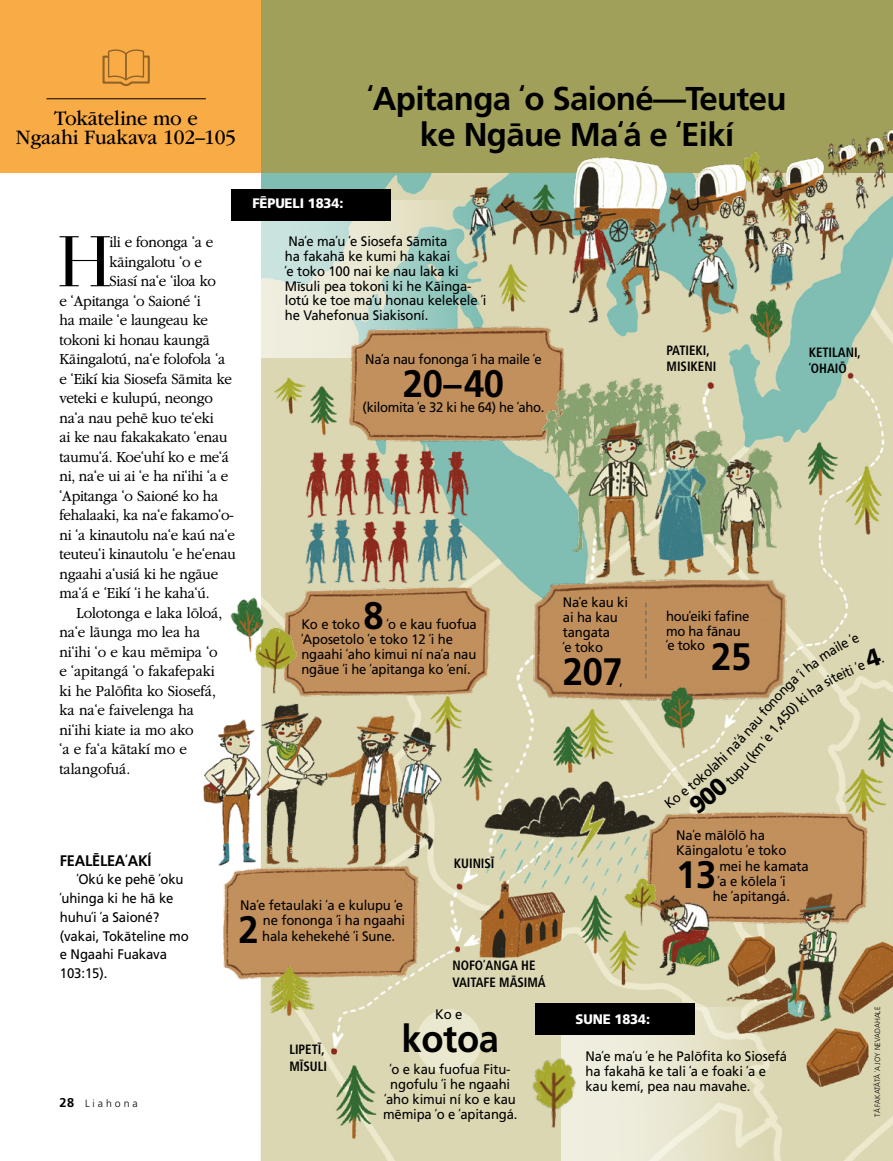
<style>
.page{position:relative;width:893px;height:1161px;background:#fff}
.page>*{position:absolute;margin:0;border:0;box-sizing:border-box;transform-origin:0 0}
.ARTCL_para_first_CFM{font:71.1px "Bauer Bodonilds Lat";color:#000;scale:.95 1}
.FIGimg_para_center{font:700 38.25px "Frutigerlds Lat";letter-spacing:-.01em;color:#000;scale:.95 1}
.FIGimg_para{font:700 38.25px "Frutigerlds Lat";letter-spacing:-.01em;color:#000;scale:.95 1}
.ARTCL_title_CFM{font:700 33px/36px "Frutigerlds Lat";letter-spacing:-.02em;color:#000;text-align:center}
.t1{font:21.45px/19.5px "Garamondlds Lat";letter-spacing:-.01em;color:#000;text-align:center;scale:.95 1}
.ARTCL_para_first_CFM-2{font:300 16.05px "Garamondlds Lat Plus";letter-spacing:-.02em;color:#000;scale:.95 1}
.ARTCL_para{font:300 16.05px/19.5px "Garamondlds Lat Plus";letter-spacing:-.01em;color:#000;scale:.95 1}
.SIDE_title_SMALL{font:700 15.3px "Frutigerlds Lat";letter-spacing:-.015em;color:#000;scale:.95 1}
.FIGimg_para-2{font:13.8px/14.9px "Frutigerlds Lat";letter-spacing:-.01em;color:#000;scale:.95 1}
.FIGimg_para_center-2{font:13.8px/14.9px "Frutigerlds Lat";letter-spacing:-.01em;color:#000;text-align:center;scale:.95 1}
.SIDE_para_SMALL{font:13.8px/18.8px "Frutigerlds Lat";letter-spacing:-.01em;color:#000;scale:.95 1}
.FIGimg_para-3{font:900 13.8px "Frutigerlds Lat";letter-spacing:-.01em;color:#fff;scale:.95 1}
.FIGimg_para-4{font:13.8px "Frutigerlds Lat";letter-spacing:-.01em;color:#000;scale:.94 1}
.FIGimg_para_CUSTOM_Z{font:700 condensed 13.5px/16.2px "Frutigerlds Lat";color:#000;scale:.95 1}
.t2{font:300 10.5px "Frutigerlds Lat";letter-spacing:.28em;color:#000}
.FIGimg-CRDT_para{font:300 7.65px "Frutigerlds Lat";color:#000;scale:.95 1}
.s1{font-weight:700;font-size:12.75px}
</style>
<div class="page">
<div style="left:0;top:0;width:261px;height:172px;background:#f9ab45"></div>
<img style="left:261px;top:172px;width:632px;height:989px">
<div style="left:261px;top:0;width:632px;height:172px;background:#a0a05a"></div>
<div style="left:416px;top:1009px;width:65px;height:65px;background:#eae8cf;border-radius:50%"></div>
<img style="left:616px;top:1007px;width:183px;height:154px">
<img style="left:247px;top:201px;width:148px;height:157px">
<img style="left:594px;top:790px;width:279px;height:171px">
<img style="left:726px;top:880px;width:167px;height:257px">
<img style="left:331px;top:312px;width:257px;height:144px">
<img style="left:223px;top:885px;width:212px;height:105px">
<img style="left:203px;top:719px;width:250px;height:166px">
<img style="left:265px;top:417px;width:235px;height:149px">
<img style="left:260px;top:566px;width:258px;height:153px">
<img style="left:395px;top:130px;width:498px;height:215px">
<img style="left:517px;top:993px;width:99px;height:168px">
<img style="left:230px;top:569px;width:102px;height:137px">
<img style="left:261px;top:940px;width:81px;height:87px">
<img style="left:518px;top:565px;width:287px;height:156px">
<img style="left:651px;top:654px;width:60px;height:102px">
<img style="left:632px;top:878px;width:87px;height:119px">
<img style="left:741px;top:284px;width:48px;height:63px">
<img style="left:614px;top:860px;width:52px;height:71px">
<img style="left:521px;top:347px;width:285px;height:244px">
<hr style="left:46px;top:99px;width:160px;height:1px;background:#000">
<svg style="left:102px;top:50px;width:48px;height:36px"></svg>
<div style="left:231px;top:189px;width:160px;height:31px;background:#000"></div>
<div style="left:535px;top:1003px;width:160px;height:32px;background:#000"></div>
<svg style="left:645px;top:603px;width:2px;height:75px"></svg>
<svg style="left:664px;top:727px;width:92px;height:87px;background:#dbd7b3"></svg>
<svg style="left:769px;top:634px;width:115px;height:99px;background:#d8d2ad"></svg>
<p class="t1" style="left:16px;top:108px;width:233px">Tokāteline mo e<br>Ngaahi Fuakava 102–105</p>
<p class="ARTCL_para_first_CFM" style="left:58px;top:204px;width:57px">H</p>
<p class="ARTCL_para_first_CFM-2" style="left:110px;top:231px;width:111px">ili e fononga ʻa e</p>
<p class="ARTCL_para_first_CFM-2" style="left:110px;top:250px;width:99px">kāingalotu ʻo e</p>
<p class="ARTCL_para_first_CFM-2" style="left:110px;top:270px;width:114px">Siasí naʻe ʻiloa ko</p>
<p class="ARTCL_para_first_CFM-2" style="left:60px;top:289px;width:150px">e ʻApitanga ʻo Saioné ʻi</p>
<p class="ARTCL_para_first_CFM-2" style="left:60px;top:309px;width:158px">ha maile ʻe laungeau ke</p>
<p class="ARTCL_para_first_CFM-2" style="left:60px;top:328px;width:160px">tokoni ki honau kaungā</p>
<p class="ARTCL_para_first_CFM-2" style="left:60px;top:348px;width:176px">Kāingalotú, naʻe folofola ʻa</p>
<p class="ARTCL_para_first_CFM-2" style="left:60px;top:367px;width:183px">e ʻEikí kia Siosefa Sāmita ke</p>
<p class="ARTCL_para_first_CFM-2" style="left:60px;top:387px;width:163px">veteki e kulupú, neongo</p>
<p class="ARTCL_para_first_CFM-2" style="left:60px;top:406px;width:164px">naʻa nau pehē kuo teʻeki</p>
<p class="ARTCL_para_first_CFM-2" style="left:60px;top:426px;width:178px">ai ke nau fakakakato ʻenau</p>
<p class="ARTCL_para_first_CFM-2" style="left:60px;top:445px;width:180px">taumuʻá. Koeʻuhí ko e meʻá</p>
<p class="ARTCL_para_first_CFM-2" style="left:60px;top:465px;width:179px">ni, naʻe ui ai ʻe ha niʻihi ʻa e</p>
<p class="ARTCL_para_first_CFM-2" style="left:60px;top:484px;width:169px">ʻApitanga ʻo Saioné ko ha</p>
<p class="ARTCL_para_first_CFM-2" style="left:60px;top:504px;width:185px">fehalaaki, ka naʻe fakamoʻo-</p>
<p class="ARTCL_para_first_CFM-2" style="left:60px;top:523px;width:186px">ni ʻa kinautolu naʻe kaú naʻe</p>
<p class="ARTCL_para_first_CFM-2" style="left:60px;top:543px;width:187px">teuteuʻi kinautolu ʻe heʻenau</p>
<p class="ARTCL_para_first_CFM-2" style="left:60px;top:562px;width:169px">ngaahi aʻusiá ki he ngāue</p>
<p class="ARTCL_para_first_CFM-2" style="left:60px;top:582px;width:160px">maʻá e ʻEikí ʻi he kahaʻú.</p>
<p class="ARTCL_para" style="left:60px;top:603px;width:173px;text-indent:17px">Lolotonga e laka lōloá, naʻe lāunga mo lea ha niʻihi ʻo e kau mēmipa ʻo e ʻapitangá ʻo fakafepaki ki he Palōfita ko Siosefá, ka naʻe faivelenga ha niʻihi kiate ia mo ako<br>ʻa e faʻa kātakí mo e talangofuá.</p>
<p class="FIGimg_para-3" style="left:252px;top:193px;width:97px">FĒPUELI 1834:</p>
<p class="ARTCL_title_CFM" style="left:367px;top:80px;width:421px">ʻApitanga ʻo Saioné—Teuteu ke Ngāue Maʻá e ʻEikí</p>
<p class="FIGimg_para-2" style="left:285px;top:234px;width:213px">Naʻe maʻu ʻe Siosefa Sāmita<br>ha fakahā ke kumi ha kakai<br>ʻe toko 100 nai ke nau laka ki<br>Mīsuli pea tokoni ki he Kāinga&shy;lotú ke toe maʻu honau kelekele ʻi he Vahefonua Siakisoní.</p>
<p class="FIGimg_para_center-2" style="left:365px;top:351px;width:187px">Naʻa nau fononga ʻi ha maile ʻe</p>
<p class="FIGimg_para_center" style="left:403px;top:354px;width:108px">20–40</p>
<p class="FIGimg_para_center-2" style="left:363px;top:399px;width:193px">(kilomita ʻe 32 ki he 64) he ʻaho.</p>
<p class="FIGimg_para_CUSTOM_Z" style="left:667px;top:342px;width:54px">PATIEKI,<br>MISIKENI</p>
<p class="FIGimg_para_CUSTOM_Z" style="left:809px;top:344px;width:56px">KETILANI, ʻOHAIŌ</p>
<p class="FIGimg_para" style="left:363px;top:587px;width:23px">8</p>
<p class="FIGimg_para-2" style="left:301px;top:617px;width:186px;text-indent:85px">ʻo e kau fuofua ʻAposetolo ʻe toko 12 ʻi he ngaahi ʻaho kimui ní naʻa nau ngāue ʻi he ʻapitanga ko ʻení.</p>
<p class="FIGimg_para-2" style="left:301px;top:617px;width:63px">Ko e toko</p>
<p class="FIGimg_para-2" style="left:563px;top:595px;width:70px">Naʻe kau ki ai ha kau tangata<br>ʻe toko</p>
<p class="FIGimg_para" style="left:563px;top:642px;width:65px">207</p>
<p class="FIGimg_para-2" style="left:619px;top:672px;width:5px">,</p>
<p class="FIGimg_para-2" style="left:666px;top:608px;width:89px">houʻeiki fafine mo ha fānau ʻe toko</p>
<p class="FIGimg_para" style="left:711px;top:627px;width:44px">25</p>
<p class="FIGimg_para-4" style="left:742px;top:721px;width:34px;rotate:-50deg">au fo</p>
<p class="FIGimg_para-4" style="left:743px;top:751px;width:34px;rotate:-51deg">km ʻe</p>
<p class="SIDE_title_SMALL" style="left:60px;top:848px;width:98px">FEALĒLEAʻAKÍ</p>
<p class="SIDE_para_SMALL" style="left:60px;top:870px;width:137px;text-indent:17px">ʻOkú ke pehē ʻoku ʻuhinga ki he hā ke huhuʻi ʻa Saioné? (vakai, Tokāteline mo e Ngaahi Fuakava<br>103:15).</p>
<p class="t2" style="left:60px;top:1095px;width:80px"><span class="s1">28</span> Liahona</p>
<p class="FIGimg_para-2" style="left:240px;top:897px;width:173px">Naʻe fetaulaki ʻa e kulupu ʻe</p>
<p class="FIGimg_para" style="left:238px;top:900px;width:23px">2</p>
<p class="FIGimg_para-2" style="left:262px;top:911px;width:152px;line-height:16.4px">ne fononga ʻi ha ngaahi hala kehekehé ʻi Sune.</p>
<p class="FIGimg_para_CUSTOM_Z" style="left:454px;top:854px;width:44px">KUINISĪ</p>
<p class="FIGimg_para_CUSTOM_Z" style="left:452px;top:957px;width:100px">NOFOʻANGA HE<br>VAITAFE MĀSIMÁ</p>
<p class="FIGimg_para_CUSTOM_Z" style="left:289px;top:1041px;width:41px">LIPETĪ,<br>MĪSULI</p>
<p class="FIGimg_para_center-2" style="left:435px;top:1006px;width:30px">Ko e</p>
<p class="FIGimg_para_center" style="left:401px;top:1009px;width:104px">kotoa</p>
<p class="FIGimg_para_center-2" style="left:383px;top:1062px;width:143px">ʻo e kau fuofua Fitu&shy;ngofulu ʻi he ngaahi ʻaho kimui ní ko e kau mēmipa ʻo e ʻapitangá.</p>
<p class="FIGimg_para-2" style="left:676px;top:827px;width:117px">Naʻe mālōlō ha<br>Kāingalotu ʻe toko</p>
<p class="FIGimg_para" style="left:676px;top:845px;width:44px">13</p>
<p class="FIGimg_para-2" style="left:719px;top:859px;width:96px">mei he kamata</p>
<p class="FIGimg_para-2" style="left:718px;top:873px;width:73px">ʻa e kōlela ʻi</p>
<p class="FIGimg_para-2" style="left:713px;top:888px;width:83px">he ʻapitangá.</p>
<p class="FIGimg_para-3" style="left:575px;top:1008px;width:80px">SUNE 1834:</p>
<p class="FIGimg_para-2" style="left:585px;top:1048px;width:214px">Naʻe maʻu ʻe he Palōfita ko Siosefá ha fakahā ke tali ʻa e foaki ʻa e kau kemí, pea nau mavahe.</p>
<p class="FIGimg-CRDT_para" style="left:872px;top:1116px;width:117px;rotate:-90deg">TĀ FAKATĀTĀ ʻA JOY NEVADAHALE</p>
</div>
